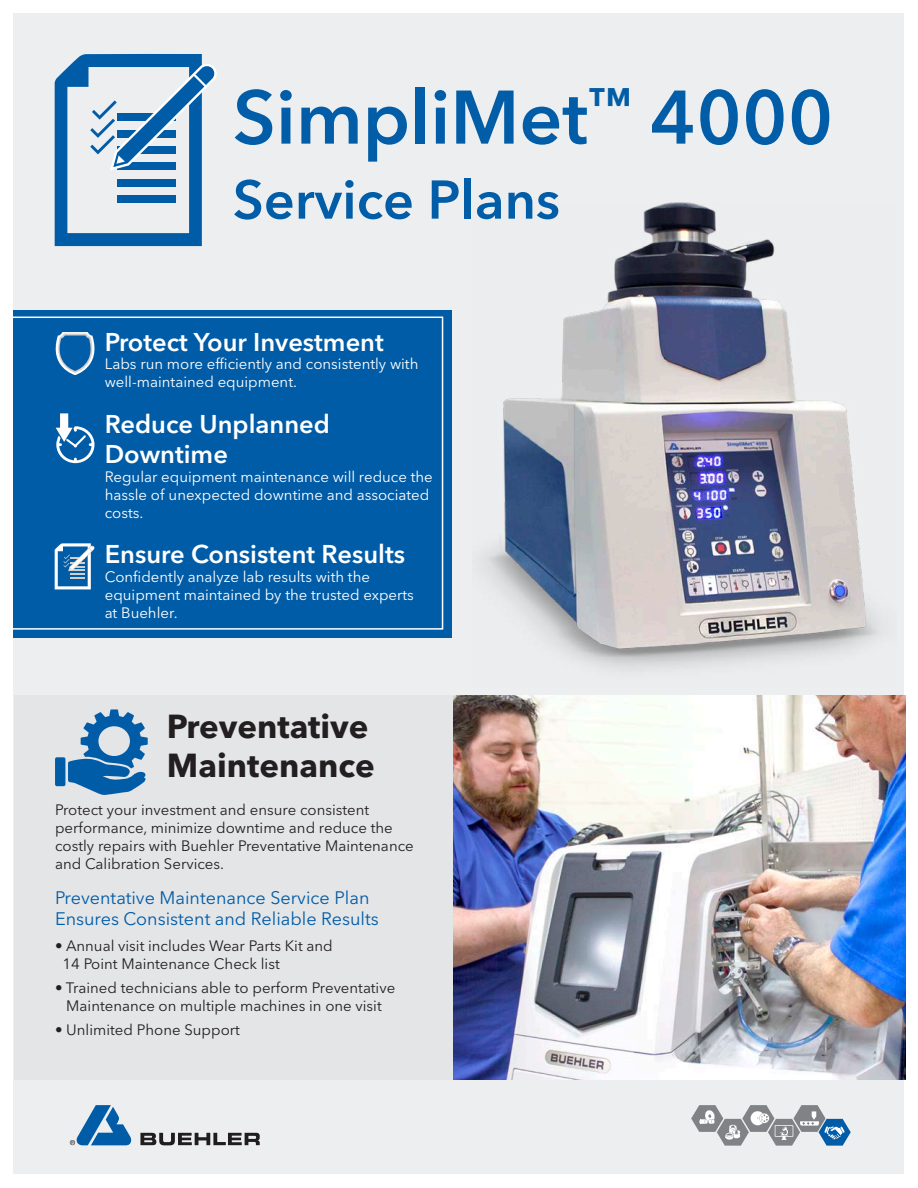
<style>
.page{position:relative;width:918px;height:1188px;background:#fff}
.page>*{position:absolute;margin:0;border:0;box-sizing:border-box;transform-origin:0 0}
.t1{font:600 75px "Avenir Next LT Pro";color:#015da7}
.t2{font:600 54px "Avenir Next LT Pro";color:#015da7}
.t3{font:700 33px/39.6px "Avenir Next LT Pro";color:#231f20}
.t4{font:600 25.5px "Avenir Next LT Pro";color:#fff}
.t5{font:18px "Avenir Next LT Pro";color:#015ca7}
.t6{font:15px/18px "Avenir Next LT Pro";color:#231f20}
.t7{font:15px/18px "Avenir Next LT Pro";color:#fff}
</style>
<div class="page">
<div style="left:14px;top:14px;width:890px;height:1160px;background:#edeeef"></div>
<svg style="left:55px;top:54px;width:161px;height:192px"></svg>
<img style="left:482px;top:203px;width:398px;height:467px">
<svg style="left:140px;top:1133px;width:120px;height:12px"></svg>
<svg style="left:70px;top:1105px;width:62px;height:41px"></svg>
<svg style="left:691px;top:1105px;width:160px;height:41px"></svg>
<div style="left:14px;top:310px;width:438px;height:327px;background:#015ca7"></div>
<div style="left:6px;top:317px;width:437px;height:313px;border:2px solid #fff"></div>
<svg style="left:55px;top:332px;width:40px;height:43px"></svg>
<svg style="left:56px;top:413px;width:38px;height:50px"></svg>
<svg style="left:55px;top:543px;width:40px;height:46px"></svg>
<div style="left:14px;top:695px;width:891px;height:385px;background:#e4e5e7"></div>
<svg style="left:55px;top:709px;width:93px;height:86px"></svg>
<img style="left:453px;top:695px;width:453px;height:385px">
<p class="t1" style="left:233px;top:72px;width:602px">SimpliMet<sup>™</sup> 4000</p>
<p class="t2" style="left:233px;top:167px;width:329px">Service Plans</p>
<p class="t4" style="left:105px;top:327px;width:281px">Protect Your Investment</p>
<p class="t7" style="left:105px;top:355px;width:315px">Labs run more efficiently and consistently with well-maintained equipment.</p>
<p class="t4" style="left:105px;top:408px;width:227px">Reduce Unplanned</p>
<p class="t4" style="left:105px;top:439px;width:125px">Downtime</p>
<p class="t7" style="left:105px;top:468px;width:330px">Regular equipment maintenance will reduce the hassle of unexpected downtime and associated costs.</p>
<p class="t4" style="left:105px;top:538px;width:302px">Ensure Consistent Results</p>
<p class="t7" style="left:105px;top:567px;width:267px">Confidently analyze lab results with the</p>
<p class="t7" style="left:105px;top:585px;width:311px">equipment maintained by the trusted experts</p>
<p class="t7" style="left:105px;top:603px;width:74px">at Buehler.</p>
<p class="t3" style="left:167px;top:706px;width:209px">Preventative<br>Maintenance</p>
<p class="t6" style="left:55px;top:801px;width:316px">Protect your investment and ensure consistent</p>
<p class="t6" style="left:55px;top:819px;width:360px">performance, minimize downtime and reduce the costly repairs with Buehler Preventative Maintenance and Calibration Services.</p>
<p class="t5" style="left:55px;top:887px;width:316px">Preventative Maintenance Service Plan</p>
<p class="t5" style="left:55px;top:908px;width:325px">Ensures Consistent and Reliable Results</p>
<p class="t6" style="left:55px;top:937px;width:279px">• Annual visit includes Wear Parts Kit and</p>
<p class="t6" style="left:63px;top:955px;width:219px">14 Point Maintenance Check list</p>
<p class="t6" style="left:55px;top:979px;width:342px">• Trained technicians able to perform Preventative</p>
<p class="t6" style="left:66px;top:997px;width:317px">Maintenance on multiple machines in one visit</p>
<p class="t6" style="left:55px;top:1021px;width:186px">• Unlimited Phone Support</p>
</div>
